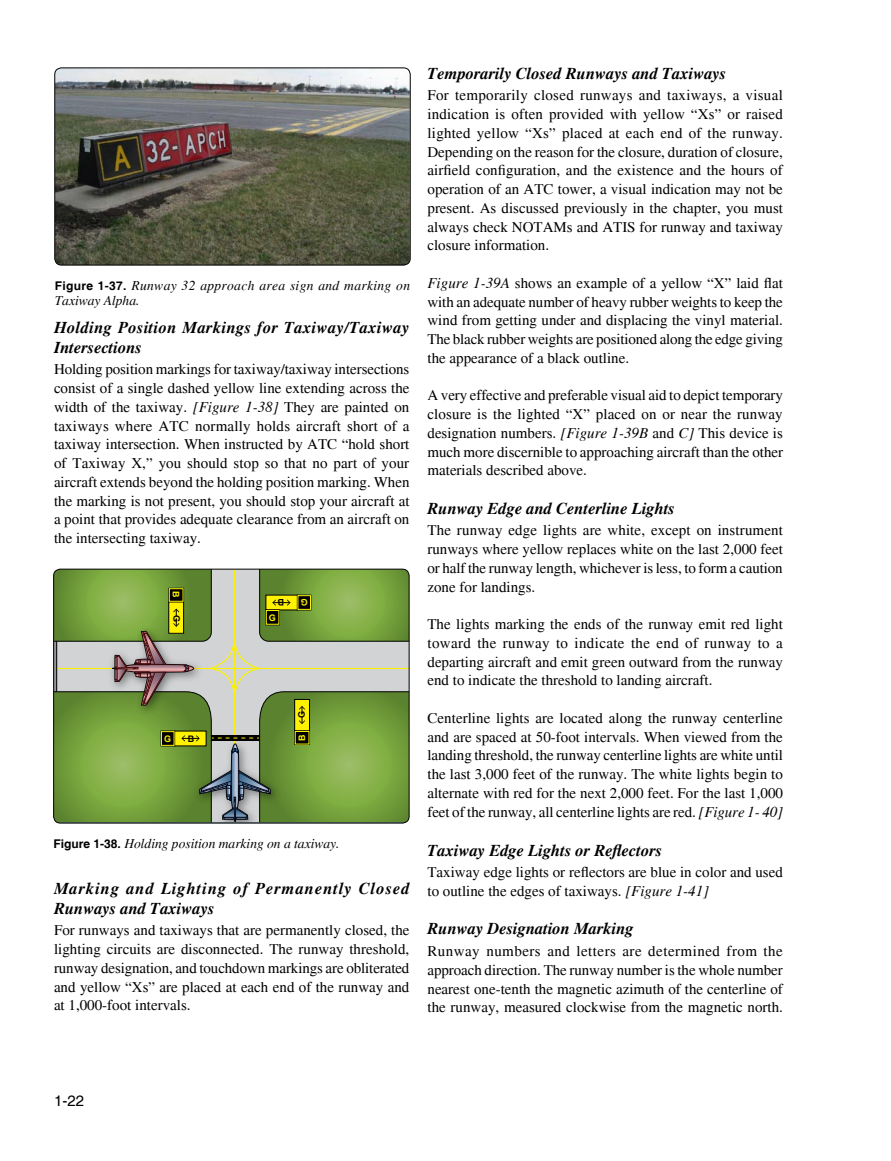
<style>
.page{position:relative;width:891px;height:1161px;background:#fff}
.page>*{position:absolute;margin:0;border:0;box-sizing:border-box;transform-origin:0 0}
.t1{font:italic 700 16.5px "Times";color:#000}
.t2{font:italic 700 16.5px/19.5px "Times";letter-spacing:.06em;color:#000}
.t3{font:italic 700 16.5px/19.5px "Times";letter-spacing:.025em;color:#000}
.t4{font:15px/18.8px "Times";color:#000;text-align:justify}
.t5{font:15px "Helvetica";color:#000}
.t6{font:italic 13.5px/15px "Times";letter-spacing:.025em;color:#000}
.t7{font:italic 13.5px "Times";color:#000}
.t8{font:700 9px "Arial";color:#fff200}
.t9{font:700 9px "Arial";color:#000}
.s1{font-family:"Helvetica";font-weight:700;font-style:normal;font-size:12px}
.s2{font-style:italic}
</style>
<div class="page">
<svg style="left:54px;top:569px;width:355px;height:254px;background:#8ca662"></svg>
<div style="left:53px;top:569px;width:357px;height:254px;border:1px solid #000;border-radius:7px"></div>
<img style="left:55px;top:68px;width:355px;height:197px">
<div style="left:54px;top:68px;width:357px;height:197px;border:1px solid #000;border-radius:7px"></div>
<p class="t6" style="left:55px;top:278px;width:357px"><span class="s1">Figure 1-37.</span> Runway 32 approach area sign and marking on<br>Taxiway Alpha.</p>
<p class="t3" style="left:54px;top:318px;width:357px">Holding Position Markings for Taxiway/Taxiway<br>Intersections</p>
<p class="t4" style="left:54px;top:360px;width:357px">Holding position markings for taxiway/taxiway intersections consist of a single dashed yellow line extending across the width of the taxiway. <span class="s2">[Figure 1-38]</span> They are painted on taxiways where ATC normally holds aircraft short of a taxiway intersection. When instructed by ATC “hold short of Taxiway X,” you should stop so that no part of your aircraft extends beyond the holding position marking. When the marking is not present, you should stop your aircraft at a point that provides adequate clearance from an aircraft on the intersecting taxiway.</p>
<p class="t8" style="left:182px;top:591px;width:8px;rotate:90deg">B</p>
<p class="t9" style="left:183px;top:615px;width:9px;rotate:90deg">G</p>
<p class="t8" style="left:164px;top:733px;width:9px">G</p>
<p class="t9" style="left:188px;top:733px;width:8px">B</p>
<p class="t9" style="left:284px;top:608px;width:8px;rotate:-180deg">B</p>
<p class="t8" style="left:269px;top:612px;width:9px">G</p>
<p class="t8" style="left:308px;top:608px;width:9px;rotate:-180deg">G</p>
<p class="t9" style="left:296px;top:718px;width:9px;rotate:-90deg">G</p>
<p class="t8" style="left:296px;top:741px;width:8px;rotate:-90deg">B</p>
<p class="t7" style="left:54px;top:836px;width:287px"><span class="s1">Figure 1-38.</span> Holding position marking on a taxiway.</p>
<p class="t2" style="left:54px;top:879px;width:357px">Marking and Lighting of Permanently Closed<br>Runways and Taxiways</p>
<p class="t4" style="left:54px;top:921px;width:357px">For runways and taxiways that are permanently closed, the lighting circuits are disconnected. The runway threshold, runway designation, and touchdown markings are obliterated and yellow “Xs” are placed at each end of the runway and at 1,000-foot intervals.</p>
<p class="t1" style="left:428px;top:64px;width:300px">Temporarily Closed Runways and Taxiways</p>
<p class="t4" style="left:428px;top:86px;width:357px">For temporarily closed runways and taxiways, a visual indication is often provided with yellow “Xs” or raised lighted yellow “Xs” placed at each end of the runway.<br>Depending on the reason for the closure, duration of closure, airfield configuration, and the existence and the hours of operation of an ATC tower, a visual indication may not be present. As discussed previously in the chapter, you must always check NOTAMs and ATIS for runway and taxiway closure information.</p>
<p class="t4" style="left:428px;top:274px;width:357px"><span class="s2">Figure 1-39A</span> shows an example of a yellow “X” laid flat with an adequate number of heavy rubber weights to keep the wind from getting under and displacing the vinyl material.<br>The black rubber weights are positioned along the edge giving the appearance of a black outline.</p>
<p class="t4" style="left:428px;top:386px;width:357px">A very effective and preferable visual aid to depict temporary closure is the lighted “X” placed on or near the runway designation numbers. <span class="s2">[Figure 1-39B</span> and <span class="s2">C]</span> This device is much more discernible to approaching aircraft than the other materials described above.</p>
<p class="t1" style="left:428px;top:499px;width:249px">Runway Edge and Centerline Lights</p>
<p class="t4" style="left:428px;top:521px;width:357px">The runway edge lights are white, except on instrument runways where yellow replaces white on the last 2,000 feet or half the runway length, whichever is less, to form a caution zone for landings.</p>
<p class="t4" style="left:428px;top:615px;width:357px">The lights marking the ends of the runway emit red light toward the runway to indicate the end of runway to a departing aircraft and emit green outward from the runway end to indicate the threshold to landing aircraft.</p>
<p class="t4" style="left:428px;top:709px;width:357px">Centerline lights are located along the runway centerline and are spaced at 50-foot intervals. When viewed from the landing threshold, the runway centerline lights are white until the last 3,000 feet of the runway. The white lights begin to alternate with red for the next 2,000 feet. For the last 1,000 feet of the runway, all centerline lights are red. <span class="s2">[Figure 1- 40]</span></p>
<p class="t1" style="left:428px;top:841px;width:236px">Taxiway Edge Lights or Reflectors</p>
<p class="t4" style="left:428px;top:863px;width:357px">Taxiway edge lights or reflectors are blue in color and used to outline the edges of taxiways. <span class="s2">[Figure 1-41]</span></p>
<p class="t1" style="left:428px;top:919px;width:208px">Runway Designation Marking</p>
<p class="t4" style="left:428px;top:942px;width:357px">Runway numbers and letters are determined from the approach direction. The runway number is the whole number nearest one-tenth the magnetic azimuth of the centerline of the runway, measured clockwise from the magnetic north.</p>
<p class="t5" style="left:54px;top:1092px;width:32px">1-22</p>
</div>
